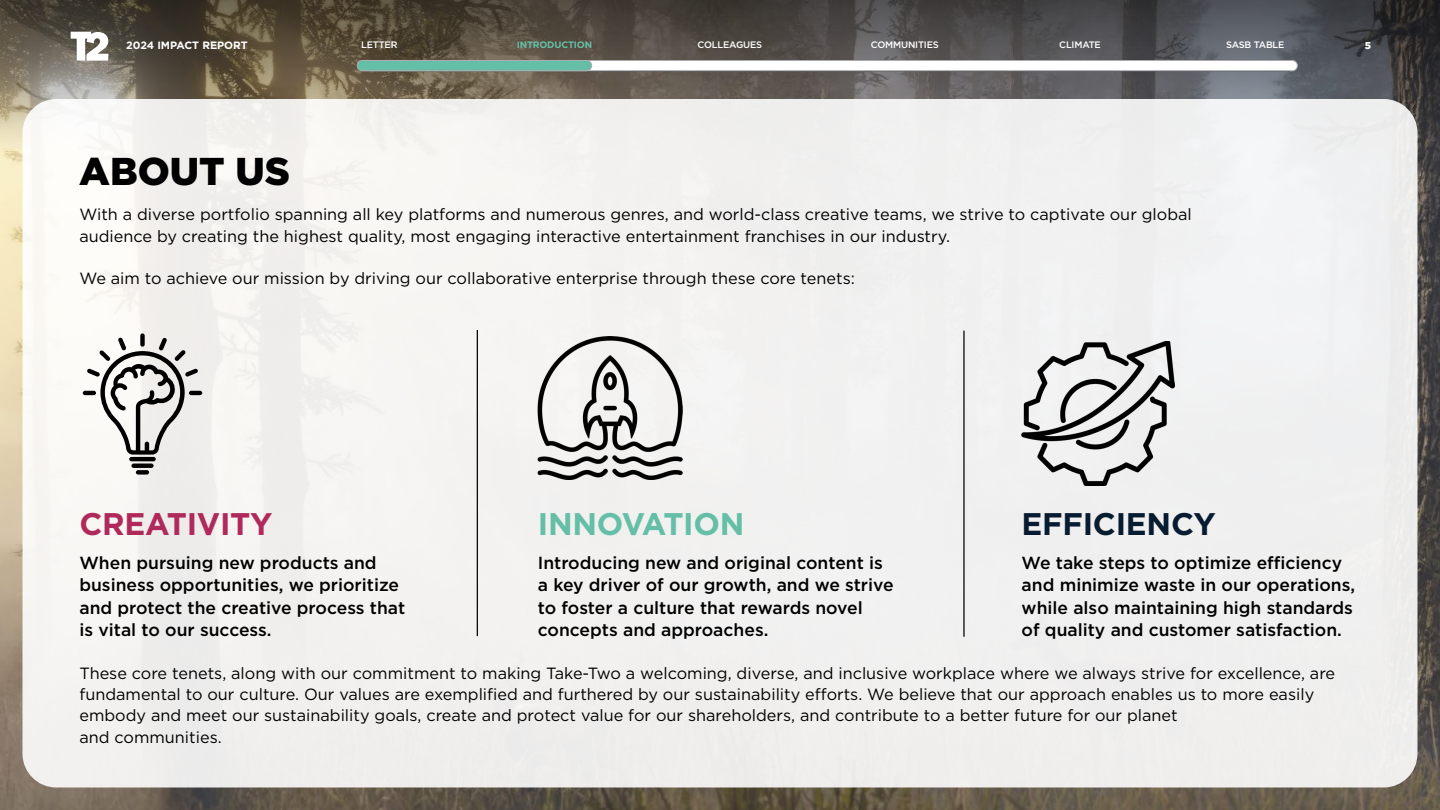
<style>
.page{position:relative;width:1440px;height:810px;background:#fff}
.page>*{position:absolute;margin:0;border:0;box-sizing:border-box;transform-origin:0 0}
.t1{font:900 38.75px "Gotham HTF";color:#000}
.t2{font:700 31.25px "Gotham HTF";letter-spacing:-.01em;color:#b0295b}
.t3{font:700 31.25px "Gotham HTF";letter-spacing:-.01em;color:#64bfa6}
.t4{font:700 31.25px "Gotham HTF";letter-spacing:-.01em;color:#081c31}
.t5{font:500 17.5px/22.5px "Gotham HTF";color:#000}
.t6{font:16.25px/21.2px "Gotham HTF";color:#000}
.t7{font:700 10.62px "Gotham HTF";color:#fff}
.t8{font:900 10px "Gotham HTF";color:#fff}
.t9{font:500 9.38px "Gotham HTF";letter-spacing:-.02em;color:#fff}
.t10{font:700 9.38px "Gotham HTF";letter-spacing:-.02em;color:#64bfa6}
</style>
<div class="page">
<img style="left:0;top:182px;width:1440px;height:628px">
<svg style="left:0;top:0;width:1440px;height:182px;background:#59544d"></svg>
<div style="left:22px;top:99px;width:1396px;height:689px;background:#f1f0f0;border-radius:34px"></div>
<div style="left:140px;top:333px;width:5px;height:14px;background:#000;border-radius:2px"></div>
<hr style="left:83px;top:391px;width:13px;height:4px;background:#000;border-radius:2px">
<hr style="left:189px;top:391px;width:13px;height:4px;background:#000;border-radius:2px">
<svg style="left:87px;top:337px;width:111px;height:118px"></svg>
<hr style="left:129px;top:457px;width:27px;height:4px;background:#000;border-radius:2px">
<svg style="left:131px;top:464px;width:23px;height:4px"></svg>
<div style="left:136px;top:470px;width:13px;height:5px;background:#000;border-radius:2px"></div>
<img style="left:538px;top:336px;width:144px;height:144px">
<img style="left:1022px;top:341px;width:153px;height:145px">
<svg style="left:71px;top:32px;width:37px;height:29px"></svg>
<div style="left:358px;top:60px;width:939px;height:11px;background:#fff;border-radius:5px"></div>
<div style="left:358px;top:60px;width:940px;height:11px;border:1px solid #abadb0;border-radius:5px"></div>
<div style="left:357px;top:60px;width:235px;height:11px;background:#64bfa6;border-radius:5px"></div>
<div style="left:357px;top:60px;width:235px;height:11px;border:1px solid #abadb0;border-radius:5px"></div>
<hr style="left:477px;top:330px;width:1px;height:306px;background:#000">
<hr style="left:963px;top:331px;width:2px;height:306px;background:#000">
<p class="t7" style="left:126px;top:39px;width:123px">2024 IMPACT REPORT</p>
<p class="t9" style="left:361px;top:39px;width:38px">LETTER</p>
<p class="t10" style="left:517px;top:39px;width:77px">INTRODUCTION</p>
<p class="t9" style="left:698px;top:39px;width:66px">COLLEAGUES</p>
<p class="t9" style="left:871px;top:39px;width:69px">COMMUNITIES</p>
<p class="t9" style="left:1059px;top:39px;width:43px">CLIMATE</p>
<p class="t9" style="left:1226px;top:39px;width:60px">SASB TABLE</p>
<p class="t8" style="left:1365px;top:40px;width:8px">5</p>
<h1 class="t1" style="left:79px;top:149px;width:213px">ABOUT US</h1>
<p class="t6" style="left:79px;top:204px;width:1114px">With a diverse portfolio spanning all key platforms and numerous genres, and world-class creative teams, we strive to captivate our global audience by creating the highest quality, most engaging interactive entertainment franchises in our industry.</p>
<p class="t6" style="left:79px;top:267px;width:777px">We aim to achieve our mission by driving our collaborative enterprise through these core tenets:</p>
<h2 class="t2" style="left:79px;top:506px;width:195px">CREATIVITY</h2>
<p class="t5" style="left:79px;top:551px;width:327px">When pursuing new products and business opportunities, we prioritize and protect the creative process that is vital to our success.</p>
<h2 class="t3" style="left:538px;top:506px;width:208px">INNOVATION</h2>
<p class="t5" style="left:538px;top:551px;width:357px">Introducing new and original content is a key driver of our growth, and we strive to foster a culture that rewards novel concepts and approaches.</p>
<h2 class="t4" style="left:1022px;top:506px;width:196px">EFFICIENCY</h2>
<p class="t5" style="left:1022px;top:551px;width:335px">We take steps to optimize efficiency and minimize waste in our operations, while also maintaining high standards of quality and customer satisfaction.</p>
<p class="t6" style="left:79px;top:662px;width:1257px">These core tenets, along with our commitment to making Take-Two a welcoming, diverse, and inclusive workplace where we always strive for excellence, are fundamental to our culture. Our values are exemplified and furthered by our sustainability efforts. We believe that our approach enables us to more easily embody and meet our sustainability goals, create and protect value for our shareholders, and contribute to a better future for our planet<br>and communities.</p>
</div>
